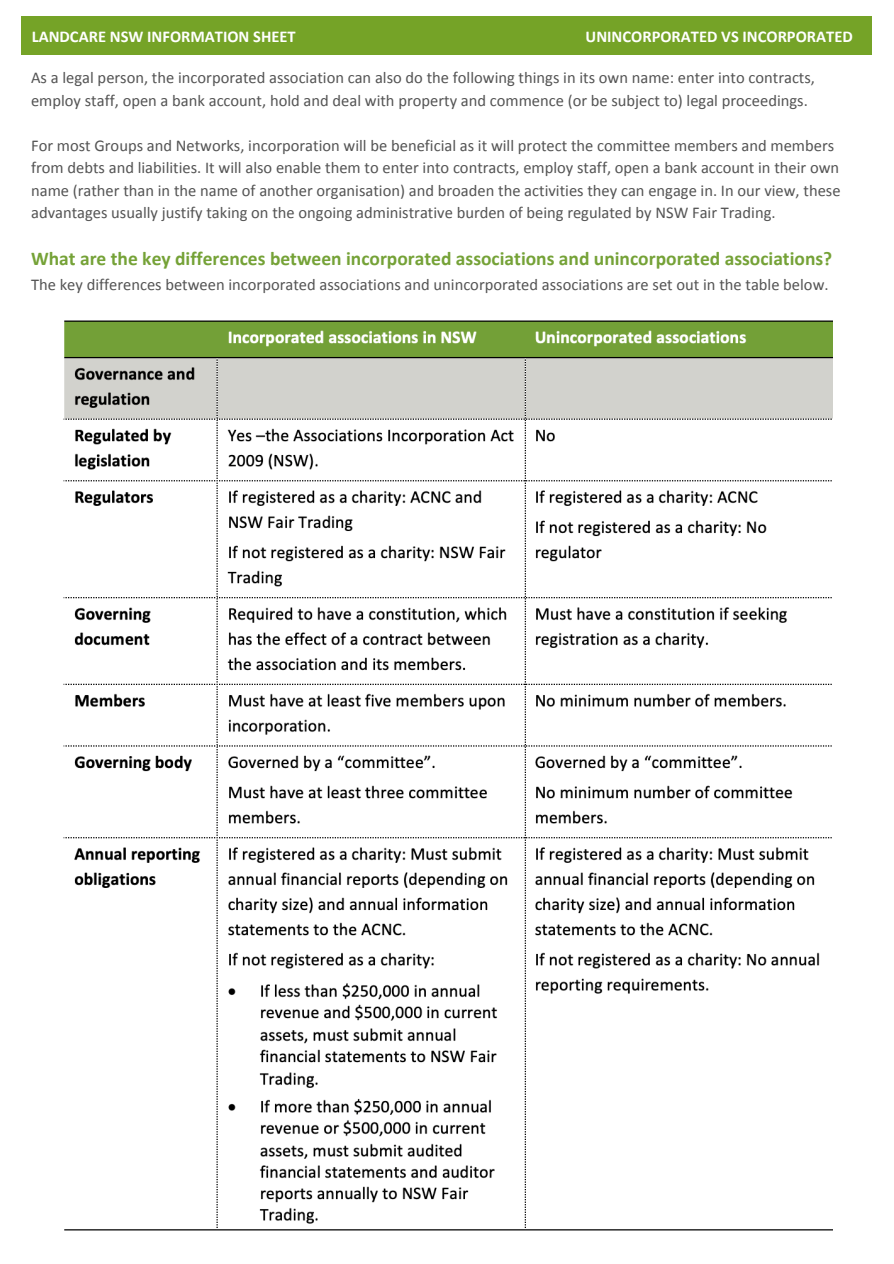
<style>
.page{position:relative;width:894px;height:1264px;background:#fff}
.page>*{position:absolute;margin:0;border:0;box-sizing:border-box;transform-origin:0 0}
.t1{font:700 19.5px "Calibri";color:#75a237}
.t2{font:16.5px/22.5px "Calibri";color:#545454}
.t3{font:700 16.5px "Calibri";color:#fff}
</style>
<div class="page">
<div style="left:22px;top:16px;width:849px;height:39px;background:#75a327"></div>
<img style="left:63px;top:320px;width:769px;height:911px">
<h1 class="t3" style="left:32px;top:29px;width:265px">LANDCARE NSW INFORMATION SHEET</h1>
<p class="t3" style="left:585px;top:29px;width:269px">UNINCORPORATED VS INCORPORATED</p>
<p class="t2" style="left:31px;top:68px;width:785px">As a legal person, the incorporated association can also do the following things in its own name: enter into contracts, employ staff, open a bank account, hold and deal with property and commence (or be subject to) legal proceedings.</p>
<p class="t2" style="left:31px;top:135px;width:810px">For most Groups and Networks, incorporation will be beneficial as it will protect the committee members and members from debts and liabilities. It will also enable them to enter into contracts, employ staff, open a bank account in their own name (rather than in the name of another organisation) and broaden the activities they can engage in. In our view, these advantages usually justify taking on the ongoing administrative burden of being regulated by NSW Fair Trading.</p>
<p class="t1" style="left:31px;top:251px;width:802px">What are the key differences between incorporated associations and unincorporated associations?</p>
<p class="t2" style="left:31px;top:275px;width:798px">The key differences between incorporated associations and unincorporated associations are set out in the table below.</p>
</div>
